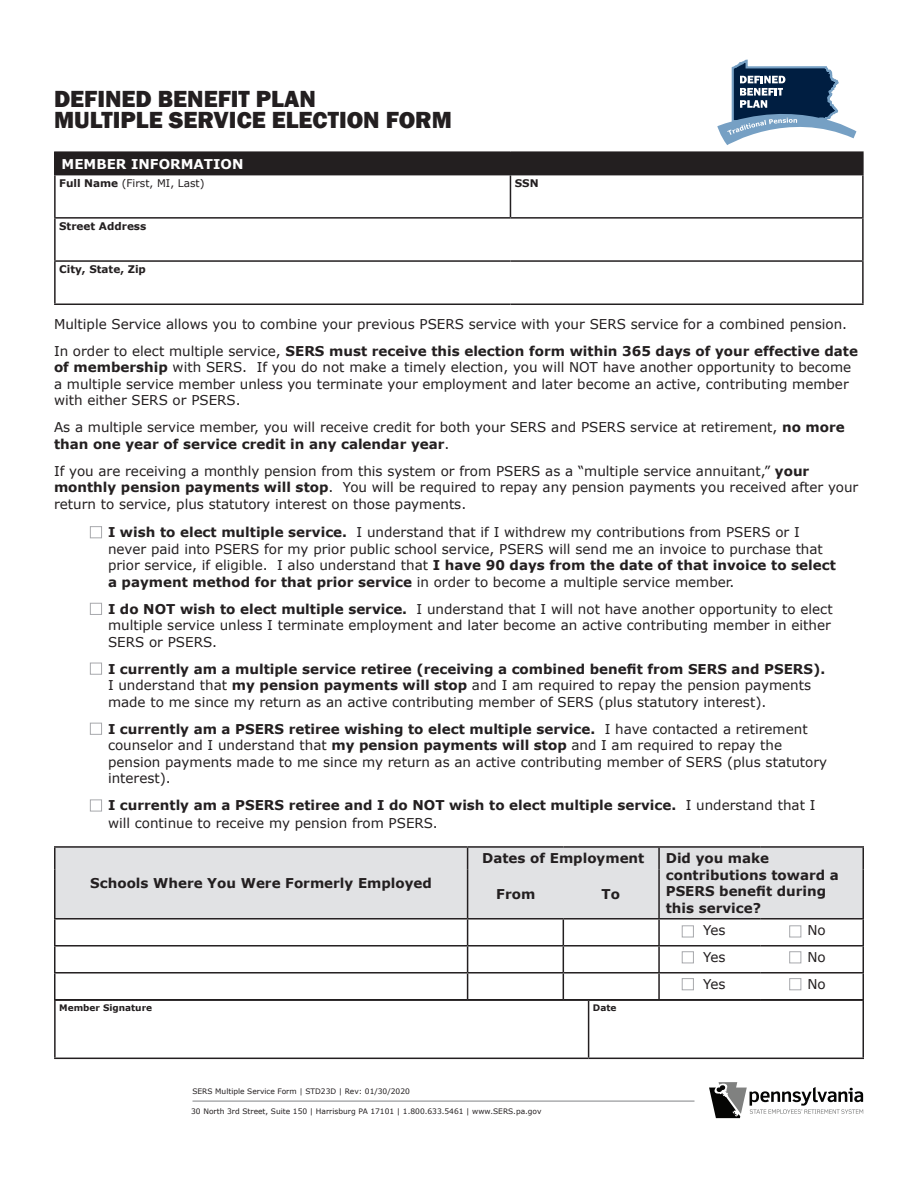
<style>
.page{position:relative;width:918px;height:1188px;background:#fff}
.page>*{position:absolute;margin:0;border:0;box-sizing:border-box;transform-origin:0 0}
.t1{font:800 24px/21px "Franklin Gothic";color:#231f20}
.Body{font:13.5px/16.5px "Verdana";color:#231f20}
.Body-2{font:700 13.5px/16.5px "Verdana";color:#231f20}
.Body-3{font:700 13.5px "Verdana";color:#fff}
.Body-4{font:700 10.5px "Verdana";color:#231f20}
.Body-5{font:10.5px "Verdana";color:#231f20}
.Body-6{font:700 9px "Verdana";color:#231f20}
.t2{font:7.5px "Verdana";color:#231f20}
.s1{font-weight:700}
.s2{font-weight:400}
</style>
<div class="page">
<div style="left:56px;top:848px;width:806px;height:70px;background:#e1e2e4"></div>
<hr style="left:54px;top:846px;width:414px;height:2px;background:#231f20">
<hr style="left:54px;top:848px;width:2px;height:21px;background:#231f20">
<hr style="left:468px;top:846px;width:95px;height:2px;background:#231f20">
<svg style="left:467px;top:848px;width:1px;height:21px"></svg>
<hr style="left:563px;top:846px;width:96px;height:2px;background:#231f20">
<hr style="left:659px;top:846px;width:101px;height:2px;background:#231f20">
<hr style="left:658px;top:848px;width:2px;height:21px;background:#231f20">
<hr style="left:760px;top:846px;width:104px;height:2px;background:#231f20">
<hr style="left:862px;top:848px;width:2px;height:21px;background:#231f20">
<hr style="left:54px;top:869px;width:2px;height:49px;background:#231f20">
<hr style="left:467px;top:869px;width:1px;height:49px;background:#231f20">
<hr style="left:658px;top:869px;width:2px;height:49px;background:#231f20">
<hr style="left:862px;top:869px;width:2px;height:49px;background:#231f20">
<hr style="left:54px;top:918px;width:414px;height:2px;background:#231f20">
<hr style="left:54px;top:920px;width:2px;height:25px;background:#231f20">
<hr style="left:468px;top:918px;width:95px;height:2px;background:#231f20">
<hr style="left:563px;top:918px;width:96px;height:2px;background:#231f20">
<hr style="left:659px;top:918px;width:101px;height:2px;background:#231f20">
<hr style="left:658px;top:920px;width:2px;height:25px;background:#231f20">
<hr style="left:760px;top:918px;width:104px;height:2px;background:#231f20">
<hr style="left:862px;top:920px;width:2px;height:25px;background:#231f20">
<hr style="left:54px;top:945px;width:414px;height:2px;background:#231f20">
<hr style="left:54px;top:947px;width:2px;height:25px;background:#231f20">
<hr style="left:468px;top:945px;width:95px;height:2px;background:#231f20">
<hr style="left:563px;top:945px;width:96px;height:2px;background:#231f20">
<hr style="left:659px;top:945px;width:101px;height:2px;background:#231f20">
<hr style="left:658px;top:947px;width:2px;height:25px;background:#231f20">
<hr style="left:760px;top:945px;width:104px;height:2px;background:#231f20">
<hr style="left:862px;top:947px;width:2px;height:25px;background:#231f20">
<hr style="left:54px;top:972px;width:414px;height:2px;background:#231f20">
<hr style="left:54px;top:974px;width:2px;height:25px;background:#231f20">
<hr style="left:468px;top:972px;width:95px;height:2px;background:#231f20">
<svg style="left:467px;top:920px;width:1px;height:79px"></svg>
<hr style="left:563px;top:972px;width:96px;height:2px;background:#231f20">
<svg style="left:563px;top:920px;width:1px;height:79px"></svg>
<hr style="left:659px;top:972px;width:101px;height:2px;background:#231f20">
<hr style="left:658px;top:974px;width:2px;height:25px;background:#231f20">
<hr style="left:760px;top:972px;width:104px;height:2px;background:#231f20">
<hr style="left:862px;top:974px;width:2px;height:25px;background:#231f20">
<div style="left:90px;top:526px;width:12px;height:12px;background:#fff;border:1px solid #a8a9ad"></div>
<div style="left:90px;top:603px;width:12px;height:12px;background:#fff;border:1px solid #a8a9ad"></div>
<div style="left:90px;top:663px;width:12px;height:12px;background:#fff;border:1px solid #a8a9ad"></div>
<div style="left:90px;top:723px;width:12px;height:12px;background:#fff;border:1px solid #a8a9ad"></div>
<div style="left:90px;top:800px;width:12px;height:11px;background:#fff;border:1px solid #a8a9ad"></div>
<div style="left:682px;top:925px;width:12px;height:12px;background:#fff;border:1px solid #a8a9ad"></div>
<div style="left:789px;top:925px;width:12px;height:12px;background:#fff;border:1px solid #a8a9ad"></div>
<div style="left:682px;top:951px;width:12px;height:12px;background:#fff;border:1px solid #a8a9ad"></div>
<div style="left:789px;top:951px;width:12px;height:12px;background:#fff;border:1px solid #a8a9ad"></div>
<div style="left:682px;top:978px;width:12px;height:12px;background:#fff;border:1px solid #a8a9ad"></div>
<div style="left:789px;top:978px;width:12px;height:12px;background:#fff;border:1px solid #a8a9ad"></div>
<svg style="left:709px;top:1082px;width:154px;height:36px"></svg>
<hr style="left:193px;top:1101px;width:502px;height:1px;background:#808285">
<svg style="left:717px;top:59px;width:139px;height:86px"></svg>
<div style="left:55px;top:152px;width:808px;height:23px;background:#231f20"></div>
<hr style="left:510px;top:175px;width:1px;height:42px;background:#231f20">
<hr style="left:54px;top:151px;width:456px;height:2px;background:#231f20">
<hr style="left:54px;top:153px;width:2px;height:21px;background:#231f20">
<hr style="left:510px;top:151px;width:354px;height:2px;background:#231f20">
<hr style="left:862px;top:153px;width:2px;height:21px;background:#231f20">
<hr style="left:54px;top:174px;width:456px;height:1px;background:#231f20">
<hr style="left:54px;top:175px;width:2px;height:42px;background:#231f20">
<hr style="left:510px;top:174px;width:354px;height:1px;background:#231f20">
<hr style="left:862px;top:175px;width:2px;height:42px;background:#231f20">
<hr style="left:54px;top:217px;width:456px;height:2px;background:#231f20">
<hr style="left:54px;top:219px;width:2px;height:41px;background:#231f20">
<hr style="left:510px;top:217px;width:354px;height:2px;background:#231f20">
<hr style="left:862px;top:219px;width:2px;height:41px;background:#231f20">
<hr style="left:54px;top:260px;width:456px;height:2px;background:#231f20">
<hr style="left:54px;top:262px;width:2px;height:42px;background:#231f20">
<hr style="left:510px;top:260px;width:354px;height:2px;background:#231f20">
<hr style="left:862px;top:262px;width:2px;height:42px;background:#231f20">
<hr style="left:54px;top:304px;width:456px;height:1px;background:#231f20">
<hr style="left:510px;top:304px;width:354px;height:1px;background:#231f20">
<hr style="left:588px;top:1001px;width:1px;height:57px;background:#231f20">
<hr style="left:54px;top:999px;width:535px;height:2px;background:#231f20">
<hr style="left:54px;top:1001px;width:2px;height:57px;background:#231f20">
<hr style="left:589px;top:999px;width:275px;height:2px;background:#231f20">
<hr style="left:862px;top:1001px;width:2px;height:57px;background:#231f20">
<hr style="left:54px;top:1058px;width:535px;height:1px;background:#231f20">
<hr style="left:589px;top:1058px;width:275px;height:1px;background:#231f20">
<p class="t1" style="left:54px;top:88px;width:400px">DEFINED BENEFIT PLAN<br>MULTIPLE SERVICE ELECTION FORM</p>
<p class="Body-3" style="left:62px;top:155px;width:183px">MEMBER INFORMATION</p>
<p class="Body-5" style="left:59px;top:177px;width:147px"><span class="s1">Full Name</span> (First, MI, Last)</p>
<p class="Body-4" style="left:515px;top:176px;width:25px">SSN</p>
<p class="Body-4" style="left:59px;top:220px;width:89px">Street Address</p>
<p class="Body-4" style="left:59px;top:263px;width:88px">City, State, Zip</p>
<p class="Body" style="left:54px;top:316px;width:795px">Multiple Service allows you to combine your previous PSERS service with your SERS service for a combined pension.</p>
<p class="Body" style="left:54px;top:343px;width:806px">In order to elect multiple service, <span class="s1">SERS must receive this election form within 365 days of your effective date of membership</span> with SERS. If you do not make a timely election, you will NOT have another opportunity to become a multiple service member unless you terminate your employment and later become an active, contributing member with either SERS or PSERS.</p>
<p class="Body" style="left:54px;top:419px;width:792px">As a multiple service member, you will receive credit for both your SERS and PSERS service at retirement, <span class="s1">no more than one year of service credit in any calendar year</span>.</p>
<p class="Body" style="left:54px;top:463px;width:806px">If you are receiving a monthly pension from this system or from PSERS as a “multiple service annuitant,” <span class="s1">your monthly pension payments will stop</span>. You will be required to repay any pension payments you received after your return to service, plus statutory interest on those payments.</p>
<p class="Body" style="left:108px;top:524px;width:729px"><span class="s1">I wish to elect multiple service.</span> I understand that if I withdrew my contributions from PSERS or I never paid into PSERS for my prior public school service, PSERS will send me an invoice to purchase that prior service, if eligible. I also understand that <span class="s1">I have 90 days from the date of that invoice to select a payment method for that prior service</span> in order to become a multiple service member.</p>
<p class="Body" style="left:108px;top:601px;width:726px"><span class="s1">I do NOT wish to elect multiple service.</span> I understand that I will not have another opportunity to elect multiple service unless I terminate employment and later become an active contributing member in either<br>SERS or PSERS.</p>
<p class="Body" style="left:108px;top:661px;width:719px"><span class="s1">I currently am a multiple service retiree (receiving a combined benefit from SERS and PSERS).<br></span>I understand that <span class="s1">my pension payments will stop</span> and I am required to repay the pension payments made to me since my return as an active contributing member of SERS (plus statutory interest).</p>
<p class="Body" style="left:108px;top:721px;width:721px"><span class="s1">I currently am a PSERS retiree wishing to elect multiple service.</span> I have contacted a retirement counselor and I understand that <span class="s1">my pension payments will stop</span> and I am required to repay the pension payments made to me since my return as an active contributing member of SERS (plus statutory interest).</p>
<p class="Body-2" style="left:108px;top:796px;width:709px;line-height:18px">I currently am a PSERS retiree and I do NOT wish to elect multiple service. <span class="s2">I understand that I will continue to receive my pension from PSERS.</span></p>
<p class="Body-2" style="left:90px;top:875px;width:343px">Schools Where You Were Formerly Employed</p>
<p class="Body-2" style="left:482px;top:850px;width:164px">Dates of Employment</p>
<p class="Body-2" style="left:666px;top:850px;width:175px">Did you make contributions toward a<br>PSERS benefit during this service?</p>
<p class="Body-2" style="left:496px;top:886px;width:41px">From</p>
<p class="Body-2" style="left:602px;top:886px;width:20px">To</p>
<p class="Body" style="left:703px;top:922px;width:24px">Yes</p>
<p class="Body" style="left:807px;top:922px;width:20px">No</p>
<p class="Body" style="left:703px;top:949px;width:24px">Yes</p>
<p class="Body" style="left:807px;top:949px;width:20px">No</p>
<p class="Body" style="left:703px;top:976px;width:24px">Yes</p>
<p class="Body" style="left:807px;top:976px;width:20px">No</p>
<p class="Body-6" style="left:59px;top:1002px;width:94px">Member Signature</p>
<p class="Body-6" style="left:593px;top:1002px;width:25px">Date</p>
<p class="t2" style="left:192px;top:1086px;width:219px">SERS Multiple Service Form | STD23D | Rev: 01/30/2020</p>
<p class="t2" style="left:191px;top:1106px;width:352px">30 North 3rd Street, Suite 150 | Harrisburg PA 17101 | 1.800.633.5461 | www.SERS.pa.gov</p>
</div>
